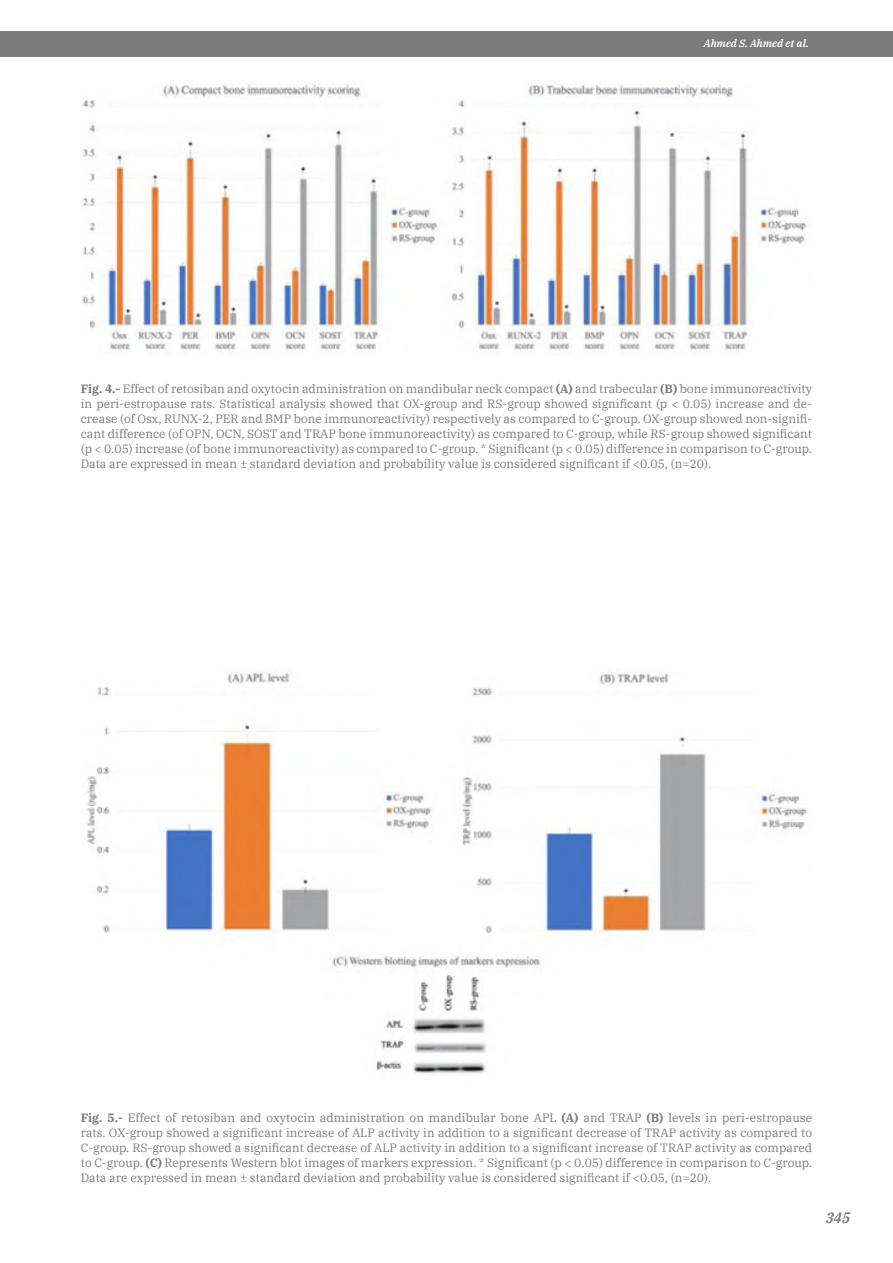
<style>
.page{position:relative;width:893px;height:1263px;background:#fff}
.page>*{position:absolute;margin:0;border:0;box-sizing:border-box;transform-origin:0 0}
.t1{font:italic 600 15px "IBM Plex Serif";color:#7c7c7c}
.t2{font:12px/15px "IBM Plex Serif";color:#7c7c7c;text-align:justify}
.t3{font:italic 600 10.5px "IBM Plex Serif";color:#fff}
.s1{font-weight:700}
</style>
<div class="page">
<div style="left:0;top:31px;width:893px;height:25px;background:#7c7c7c"></div>
<img style="left:82px;top:84px;width:725px;height:271px">
<img style="left:87px;top:672px;width:720px;height:402px">
<p class="t3" style="left:704px;top:35px;width:107px">Ahmed S. Ahmed et al.</p>
<p class="t2" style="left:81px;top:380px;width:733px"><span class="s1">Fig. 4.-</span> Effect of retosiban and oxytocin administration on mandibular neck compact <span class="s1">(A)</span> and trabecular <span class="s1">(B)</span> bone immunoreactivity in peri-estropause rats. Statistical analysis showed that OX-group and RS-group showed significant (p &lt; 0.05) increase and de&shy;crease (of Osx, RUNX-2, PER and BMP bone immunoreactivity) respectively as compared to C-group. OX-group showed non-signifi&shy;cant difference (of OPN, OCN, SOST and TRAP bone immunoreactivity) as compared to C-group, while RS-group showed significant (p &lt; 0.05) increase (of bone immunoreactivity) as compared to C-group. * Significant (p &lt; 0.05) difference in comparison to C-group.<br>Data are expressed in mean ± standard deviation and probability value is considered significant if &lt;0.05, (n=20).</p>
<p class="t2" style="left:81px;top:1109px;width:733px"><span class="s1">Fig. 5.-</span> Effect of retosiban and oxytocin administration on mandibular bone APL <span class="s1">(A)</span> and TRAP <span class="s1">(B)</span> levels in peri-estropause rats. OX-group showed a significant increase of ALP activity in addition to a significant decrease of TRAP activity as compared to C-group. RS-group showed a significant decrease of ALP activity in addition to a significant increase of TRAP activity as compared to C-group. <span class="s1">(C)</span> Represents Western blot images of markers expression. * Significant (p &lt; 0.05) difference in comparison to C-group.<br>Data are expressed in mean ± standard deviation and probability value is considered significant if &lt;0.05, (n=20).</p>
<p class="t1" style="left:826px;top:1206px;width:26px">345</p>
</div>
